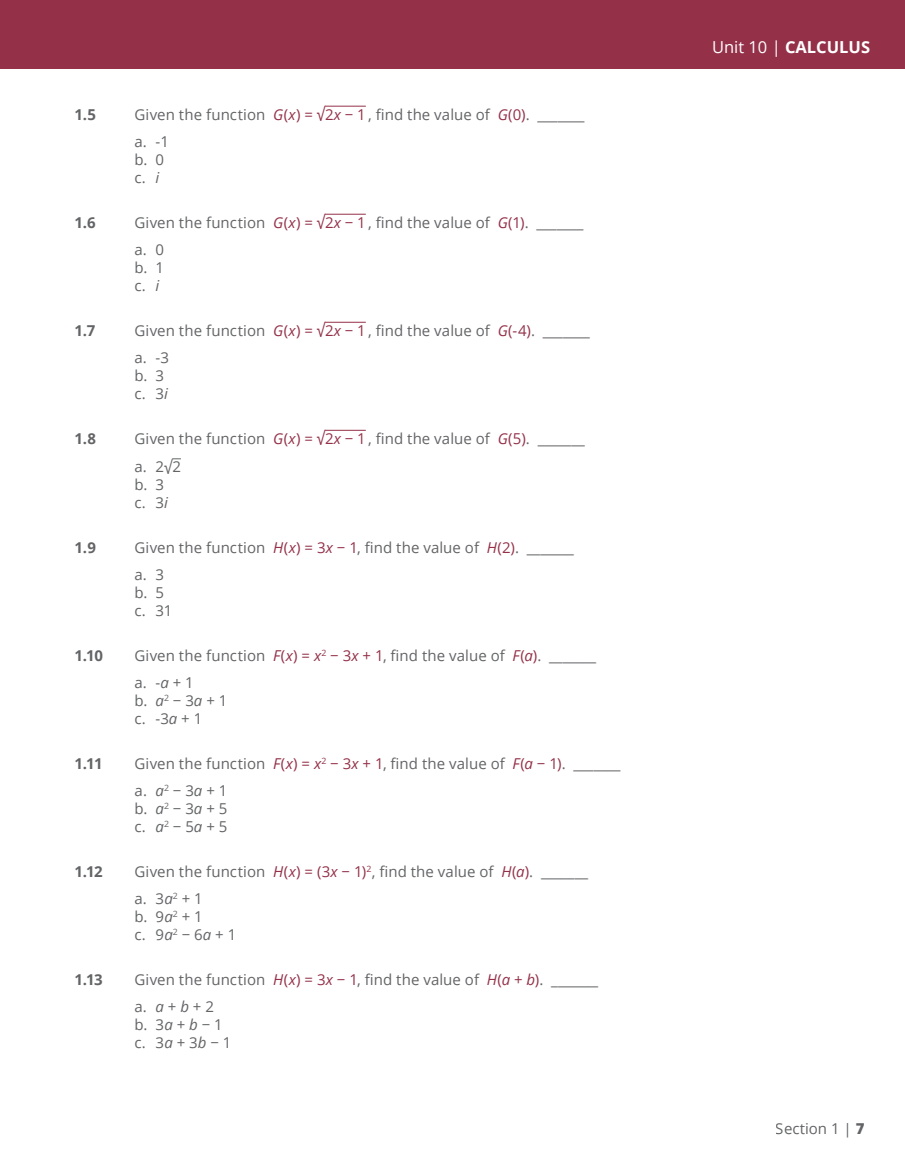
<style>
.page{position:relative;width:905px;height:1175px;background:#fff}
.page>*{position:absolute;margin:0;border:0;box-sizing:border-box;transform-origin:0 0}
.t1{font:700 16.5px "Open Sans";color:#fff}
.t2{font:15px/18px "Open Sans";letter-spacing:.005em;color:#636466}
.t3{font:700 15px "Open Sans";letter-spacing:-.025em;color:#636466}
.s1{font-style:italic;color:#943149}
.s2{color:#943149}
.s3{font-size:18.45px;color:#943149}
.s4{font-style:italic}
.s5{font-size:18.45px}
.s6{font-weight:400}
.s7{font-weight:800}
</style>
<div class="page">
<hr style="left:325px;top:106px;width:41px;height:1px;background:#943149">
<hr style="left:325px;top:214px;width:41px;height:1px;background:#943149">
<hr style="left:325px;top:322px;width:41px;height:1px;background:#943149">
<hr style="left:325px;top:430px;width:41px;height:1px;background:#943149">
<div style="left:0;top:0;width:904px;height:68px;background:#943149"></div>
<p class="t3" style="left:74px;top:103px;width:23px">1.5</p>
<p class="t2" style="left:134px;top:100px;width:451px;line-height:27px">Given the function <span class="s1">G</span><span class="s2">(</span><span class="s1">x</span><span class="s2">) =</span> <span class="s3">√</span><span class="s2">2</span><span class="s1">x</span> <span class="s2">− 1</span> , find the value of <span class="s1">G</span><span class="s2">(0)</span>. _______ a. -1</p>
<p class="t2" style="left:134px;top:150px;width:31px">b. 0 c. <span class="s4">i</span></p>
<p class="t3" style="left:74px;top:211px;width:23px">1.6</p>
<p class="t2" style="left:134px;top:208px;width:450px;line-height:27px">Given the function <span class="s1">G</span><span class="s2">(</span><span class="s1">x</span><span class="s2">) =</span> <span class="s3">√</span><span class="s2">2</span><span class="s1">x</span> <span class="s2">− 1</span> , find the value of <span class="s1">G</span><span class="s2">(1)</span>. _______ a. 0</p>
<p class="t2" style="left:134px;top:258px;width:31px">b. 1 c. <span class="s4">i</span></p>
<p class="t3" style="left:74px;top:319px;width:22px">1.7</p>
<p class="t2" style="left:134px;top:316px;width:457px;line-height:27px">Given the function <span class="s1">G</span><span class="s2">(</span><span class="s1">x</span><span class="s2">) =</span> <span class="s3">√</span><span class="s2">2</span><span class="s1">x</span> <span class="s2">− 1</span> , find the value of <span class="s1">G</span><span class="s2">(-4)</span>. _______ a. -3</p>
<p class="t2" style="left:134px;top:366px;width:35px">b. 3 c. 3<span class="s4">i</span></p>
<p class="t3" style="left:74px;top:427px;width:23px">1.8</p>
<p class="t2" style="left:134px;top:423px;width:452px;line-height:28.5px">Given the function <span class="s1">G</span><span class="s2">(</span><span class="s1">x</span><span class="s2">) =</span> <span class="s3">√</span><span class="s2">2</span><span class="s1">x</span> <span class="s2">− 1</span> , find the value of <span class="s1">G</span><span class="s2">(5)</span>. _______ a. 2<span class="s5">√</span>2</p>
<p class="t2" style="left:134px;top:475px;width:35px">b. 3 c. 3<span class="s4">i</span></p>
<p class="t3" style="left:74px;top:537px;width:23px">1.9</p>
<p class="t2" style="left:134px;top:534px;width:441px;line-height:27px">Given the function <span class="s1">H</span><span class="s2">(</span><span class="s1">x</span><span class="s2">) = 3</span><span class="s1">x</span> <span class="s2">− 1</span>, find the value of <span class="s1">H</span><span class="s2">(2)</span>. _______ a. 3</p>
<p class="t2" style="left:134px;top:583px;width:39px">b. 5 c. 31</p>
<p class="t3" style="left:74px;top:645px;width:30px">1.10</p>
<p class="t2" style="left:134px;top:642px;width:463px;line-height:27px">Given the function <span class="s1">F</span><span class="s2">(</span><span class="s1">x</span><span class="s2">) =</span> <span class="s1">x</span><sup>2</sup> <span class="s2">− 3</span><span class="s1">x</span> <span class="s2">+ 1</span>, find the value of <span class="s1">F</span><span class="s2">(</span><span class="s1">a</span><span class="s2">)</span>. _______ a. -<span class="s4">a</span> + 1</p>
<p class="t2" style="left:134px;top:691px;width:94px">b. <span class="s4">a</span><sup>2</sup> − 3<span class="s4">a</span> + 1 c. -3<span class="s4">a</span> + 1</p>
<p class="t3" style="left:74px;top:753px;width:30px">1.11</p>
<p class="t2" style="left:134px;top:750px;width:487px;line-height:27px">Given the function <span class="s1">F</span><span class="s2">(</span><span class="s1">x</span><span class="s2">) =</span> <span class="s1">x</span><sup>2</sup> <span class="s2">− 3</span><span class="s1">x</span> <span class="s2">+ 1</span>, find the value of <span class="s1">F</span><span class="s2">(</span><span class="s1">a</span> <span class="s2">− 1)</span>. _______ a. <span class="s4">a</span><sup>2</sup> − 3<span class="s4">a</span> + 1</p>
<p class="t2" style="left:134px;top:799px;width:94px">b. <span class="s4">a</span><sup>2</sup> − 3<span class="s4">a</span> + 5 c. <span class="s4">a</span><sup>2</sup> − 5<span class="s4">a</span> + 5</p>
<p class="t3" style="left:74px;top:861px;width:30px">1.12</p>
<p class="t2" style="left:134px;top:858px;width:455px;line-height:27px">Given the function <span class="s1">H</span><span class="s2">(</span><span class="s1">x</span><span class="s2">) = (3</span><span class="s1">x</span> <span class="s2">− 1)</span><sup>2</sup>, find the value of <span class="s1">H</span><span class="s2">(</span><span class="s1">a</span><span class="s2">)</span>. _______ a. 3<span class="s4">a</span><sup>2</sup> + 1</p>
<p class="t2" style="left:134px;top:907px;width:103px">b. 9<span class="s4">a</span><sup>2</sup> + 1<br>c. 9<span class="s4">a</span><sup>2</sup> − 6<span class="s4">a</span> + 1</p>
<p class="t3" style="left:74px;top:969px;width:30px">1.13</p>
<p class="t2" style="left:134px;top:966px;width:465px;line-height:27px">Given the function <span class="s1">H</span><span class="s2">(</span><span class="s1">x</span><span class="s2">) = 3</span><span class="s1">x</span> <span class="s2">− 1</span>, find the value of <span class="s1">H</span><span class="s2">(</span><span class="s1">a</span> <span class="s2">+</span> <span class="s1">b</span><span class="s2">)</span>. _______ a. <span class="s4">a</span>+<span class="s4">b</span> + 2</p>
<p class="t2" style="left:134px;top:1015px;width:98px">b. 3<span class="s4">a</span>+<span class="s4">b</span>− 1 c. 3<span class="s4">a</span> + 3<span class="s4">b</span> − 1</p>
<p class="t1" style="left:712px;top:35px;width:160px"><span class="s6">Unit 10 |</span> CALCULUS</p>
<p class="t2" style="left:776px;top:1119px;width:90px">Section 1 | <span class="s7">7</span></p>
</div>
